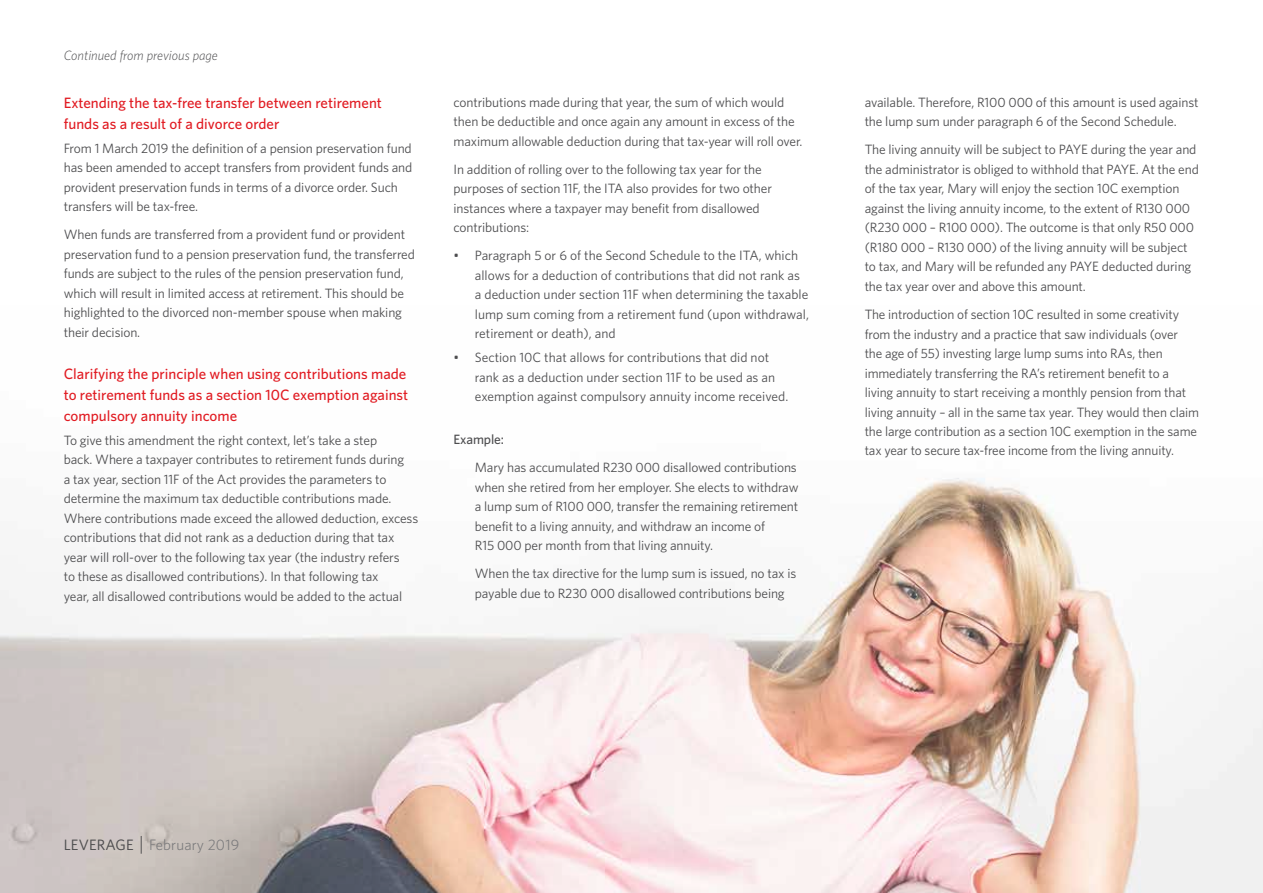
<style>
.page{position:relative;width:1263px;height:893px;background:#fff}
.page>*{position:absolute;margin:0;border:0;box-sizing:border-box;transform-origin:0 0}
.t1{font:500 15px/21px "Whitney";color:#e11b22}
.t2{font:300 15px "Whitney";letter-spacing:.01em;color:#77787b}
.t3{font:13.5px/19.5px "Whitney";letter-spacing:-.01em;color:#4d4d4f}
.t4{font:italic 300 13.5px "Whitney";color:#4d4d4f}
.t5{font:500 13.5px "Whitney";letter-spacing:-.01em;color:#4d4d4f}
.s1{font-weight:400;color:#4d4d4f}
.s2{font-size:19.5px;color:#4d4d4f}
</style>
<div class="page">
<img style="left:0;top:478px;width:1263px;height:415px">
<p class="t4" style="left:64px;top:46px;width:156px">Continued from previous page</p>
<p class="t1" style="left:64px;top:92px;width:320px">Extending the tax-free transfer between retirement funds as a result of a divorce order</p>
<p class="t3" style="left:64px;top:138px;width:350px">From 1 March 2019 the definition of a pension preservation fund has been amended to accept transfers from provident funds and provident preservation funds in terms of a divorce order. Such transfers will be tax-free.</p>
<p class="t3" style="left:64px;top:225px;width:353px">When funds are transferred from a provident fund or provident preservation fund to a pension preservation fund, the transferred funds are subject to the rules of the pension preservation fund, which will result in limited access at retirement. This should be highlighted to the divorced non-member spouse when making their decision.</p>
<p class="t1" style="left:64px;top:363px;width:346px">Clarifying the principle when using contributions made to retirement funds as a section 10C exemption against compulsory annuity income</p>
<p class="t3" style="left:64px;top:430px;width:356px">To give this amendment the right context, let’s take a step<br>back. Where a taxpayer contributes to retirement funds during<br>a tax year, section 11F of the Act provides the parameters to determine the maximum tax deductible contributions made.<br>Where contributions made exceed the allowed deduction, excess contributions that did not rank as a deduction during that tax year will roll-over to the following tax year (the industry refers<br>to these as disallowed contributions). In that following tax<br>year, all disallowed contributions would be added to the actual</p>
<p class="t3" style="left:454px;top:92px;width:350px">contributions made during that year, the sum of which would then be deductible and once again any amount in excess of the maximum allowable deduction during that tax-year will roll over.</p>
<p class="t3" style="left:454px;top:159px;width:320px">In addition of rolling over to the following tax year for the purposes of section 11F, the ITA also provides for two other instances where a taxpayer may benefit from disallowed contributions:</p>
<p class="t3" style="left:475px;top:246px;width:336px;text-indent:-21px">• Paragraph 5 or 6 of the Second Schedule to the ITA, which allows for a deduction of contributions that did not rank as a deduction under section 11F when determining the taxable lump sum coming from a retirement fund (upon withdrawal, retirement or death), and</p>
<p class="t3" style="left:475px;top:347px;width:315px;text-indent:-21px">• Section 10C that allows for contributions that did not rank as a deduction under section 11F to be used as an exemption against compulsory annuity income received.</p>
<p class="t5" style="left:454px;top:431px;width:52px">Example:</p>
<p class="t3" style="left:475px;top:458px;width:325px">Mary has accumulated R230 000 disallowed contributions when she retired from her employer. She elects to withdraw a lump sum of R100 000, transfer the remaining retirement benefit to a living annuity, and withdraw an income of<br>R15 000 per month from that living annuity.</p>
<p class="t3" style="left:475px;top:564px;width:323px">When the tax directive for the lump sum is issued, no tax is payable due to R230 000 disallowed contributions being</p>
<p class="t3" style="left:865px;top:92px;width:335px">available. Therefore, R100 000 of this amount is used against the lump sum under paragraph 6 of the Second Schedule.</p>
<p class="t3" style="left:865px;top:140px;width:336px">The living annuity will be subject to PAYE during the year and the administrator is obliged to withhold that PAYE. At the end of the tax year, Mary will enjoy the section 10C exemption against the living annuity income, to the extent of R130 000 (R230 000 – R100 000). The outcome is that only R50 000 (R180 000 – R130 000) of the living annuity will be subject to tax, and Mary will be refunded any PAYE deducted during the tax year over and above this amount.</p>
<p class="t3" style="left:865px;top:304px;width:336px">The introduction of section 10C resulted in some creativity from the industry and a practice that saw individuals (over the age of 55) investing large lump sums into RAs, then immediately transferring the RA’s retirement benefit to a living annuity to start receiving a monthly pension from that living annuity – all in the same tax year. They would then claim the large contribution as a section 10C exemption in the same tax year to secure tax-free income from the living annuity.</p>
<p class="t2" style="left:64px;top:835px;width:177px"><span class="s1">LEVERAGE</span> <span class="s2">|</span> February 2019</p>
</div>
